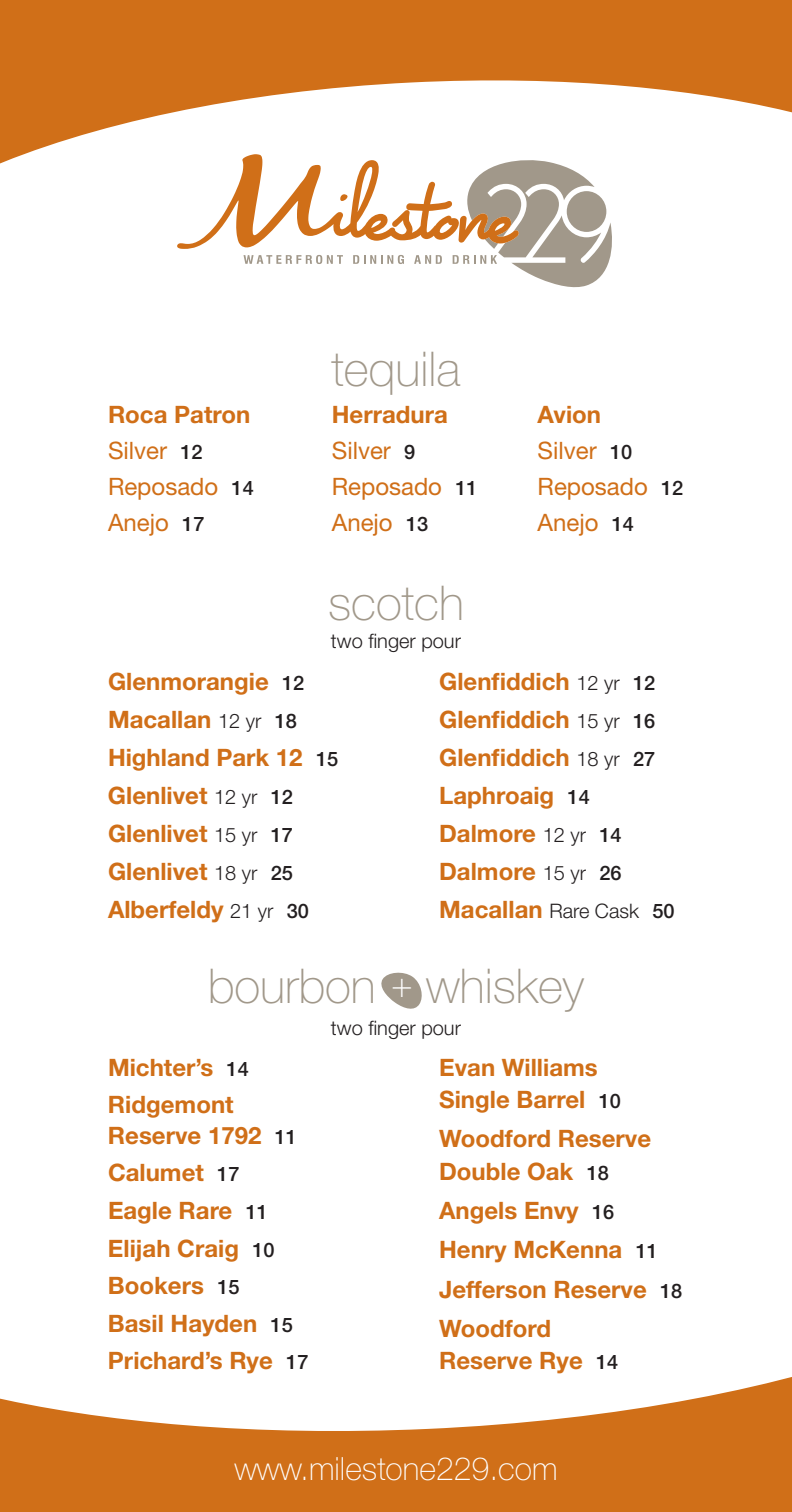
<style>
.page{position:relative;width:792px;height:1512px;background:#fff}
.page>*{position:absolute;margin:0;border:0;box-sizing:border-box;transform-origin:0 0}
.t1{font:100 48px "Helvetica Neue";color:#a1988a}
.t2{font:100 32px "Helvetica Neue";color:#fff}
.t3{font:700 24px/38px "Helvetica Neue";color:#d06f18}
.t4{font:24px/36px "Helvetica Neue";color:#d06f18}
.t5{font:300 20px "Helvetica Neue";color:#231f20}
.s1{font-weight:700}
.s2{font-weight:500;font-size:20px;color:#231f20}
.s3{font-weight:300;font-size:20px;color:#231f20}
.s4{font-size:36px;color:#fff}
</style>
<div class="page">
<svg style="left:0;top:1377px;width:792px;height:135px;fill:#d06f18"></svg>
<svg style="left:0;top:0;width:792px;height:164px;fill:#d06f18"></svg>
<svg style="left:177px;top:154px;width:438px;height:134px"></svg>
<svg style="left:381px;top:972px;width:41px;height:37px"></svg>
<h1 class="t1" style="left:331px;top:342px;width:131px">tequila</h1>
<p class="t4" style="left:108px;top:397px;width:147px"><span class="s1">Roca Patron<br></span>Silver <span class="s2">12<br></span>Reposado <span class="s2">14<br></span>Anejo <span class="s2">17</span></p>
<p class="t4" style="left:332px;top:397px;width:147px"><span class="s1">Herradura<br></span>Silver <span class="s2">9<br></span>Reposado <span class="s2">11<br></span>Anejo <span class="s2">13</span></p>
<p class="t4" style="left:538px;top:397px;width:147px"><span class="s1">Avion<br></span>Silver <span class="s2">10<br></span>Reposado <span class="s2">12<br></span>Anejo <span class="s2">14</span></p>
<h1 class="t1" style="left:328px;top:576px;width:138px">scotch</h1>
<p class="t5" style="left:331px;top:629px;width:132px">two finger pour</p>
<p class="t3" style="left:108px;top:662px;width:232px">Glenmorangie <span class="s2">12<br></span>Macallan <span class="s3">12 yr</span> <span class="s2">18<br></span>Highland Park 12 <span class="s2">15<br></span>Glenlivet <span class="s3">12 yr</span> <span class="s2">12<br></span>Glenlivet <span class="s3">15 yr</span> <span class="s2">17<br></span>Glenlivet <span class="s3">18 yr</span> <span class="s2">25<br></span>Alberfeldy <span class="s3">21 yr</span> <span class="s2">30</span></p>
<p class="t3" style="left:439px;top:662px;width:237px">Glenfiddich <span class="s3">12 yr</span> <span class="s2">12<br></span>Glenfiddich <span class="s3">15 yr</span> <span class="s2">16<br></span>Glenfiddich <span class="s3">18 yr</span> <span class="s2">27<br></span>Laphroaig <span class="s2">14<br></span>Dalmore <span class="s3">12 yr</span> <span class="s2">14<br></span>Dalmore <span class="s3">15 yr</span> <span class="s2">26<br></span>Macallan <span class="s3">Rare Cask</span> <span class="s2">50</span></p>
<h1 class="t1" style="left:208px;top:959px;width:378px">bourbon <span class="s4">+</span> whiskey</h1>
<p class="t5" style="left:331px;top:1016px;width:132px">two finger pour</p>
<p class="t3" style="left:108px;top:1048px;width:142px">Michter’s <span class="s2">14<br></span>Ridgemont</p>
<p class="t3" style="left:108px;top:1116px;width:202px">Reserve 1792 <span class="s2">11<br></span>Calumet <span class="s2">17<br></span>Eagle Rare <span class="s2">11<br></span>Elijah Craig <span class="s2">10<br></span>Bookers <span class="s2">15<br></span>Basil Hayden <span class="s2">15<br></span>Prichard’s Rye <span class="s2">17</span></p>
<p class="t3" style="left:439px;top:1051px;width:183px;line-height:32.2px">Evan Williams<br>Single Barrel <span class="s2">10</span></p>
<p class="t3" style="left:439px;top:1122px;width:214px;line-height:32.2px">Woodford Reserve<br>Double Oak <span class="s2">18</span></p>
<p class="t3" style="left:439px;top:1190px;width:245px;line-height:39.4px">Angels Envy <span class="s2">16<br></span>Henry McKenna <span class="s2">11<br></span>Jefferson Reserve <span class="s2">18<br></span>Woodford</p>
<p class="t3" style="left:439px;top:1341px;width:181px">Reserve Rye <span class="s2">14</span></p>
<h2 class="t2" style="left:234px;top:1451px;width:325px">www.milestone229.com</h2>
</div>
